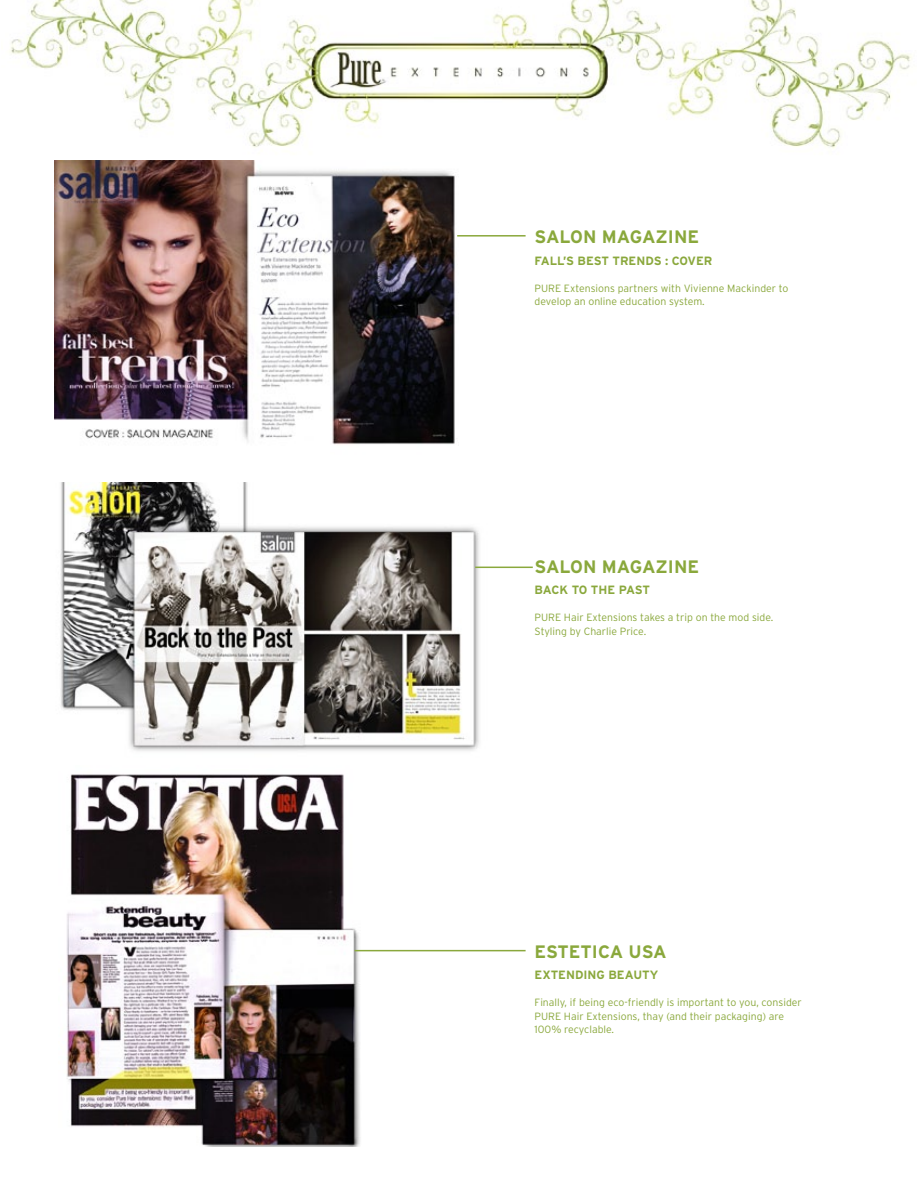
<style>
.page{position:relative;width:918px;height:1188px;background:#fff}
.page>*{position:absolute;margin:0;border:0;box-sizing:border-box;transform-origin:0 0}
.t1{font:700 18px "Interstate";color:#8aa83c}
.t2{font:700 12px "Interstate";color:#8aa83c}
.t3{font:700 12px "Interstate";letter-spacing:-.025em;color:#8aa83c}
.t4{font:300 10.5px/13.5px "Interstate";color:#8aa83c}
</style>
<div class="page">
<img style="left:10px;top:0;width:902px;height:149px">
<img style="left:60px;top:483px;width:431px;height:268px">
<img style="left:66px;top:774px;width:297px;height:373px">
<img style="left:55px;top:161px;width:400px;height:284px">
<hr style="left:457px;top:235px;width:69px;height:2px;background:#8aa83c">
<hr style="left:475px;top:567px;width:58px;height:1px;background:#8aa83c">
<hr style="left:355px;top:950px;width:171px;height:1px;background:#8aa83c">
<h1 class="t1" style="left:535px;top:227px;width:166px">SALON MAGAZINE</h1>
<p class="t2" style="left:535px;top:254px;width:179px">FALL’S BEST TRENDS : COVER</p>
<p class="t4" style="left:535px;top:281px;width:255px">PURE Extensions partners with Vivienne Mackinder to develop an online education system.</p>
<h1 class="t1" style="left:535px;top:556px;width:166px">SALON MAGAZINE</h1>
<p class="t3" style="left:535px;top:583px;width:117px">BACK TO THE PAST</p>
<p class="t4" style="left:535px;top:611px;width:240px">PURE Hair Extensions takes a trip on the mod side.<br>Styling by Charlie Price.</p>
<h1 class="t1" style="left:535px;top:941px;width:134px">ESTETICA USA</h1>
<p class="t2" style="left:535px;top:968px;width:125px">EXTENDING BEAUTY</p>
<p class="t4" style="left:535px;top:996px;width:269px">Finally, if being eco-friendly is important to you, consider<br>PURE Hair Extensions, thay (and their packaging) are<br>100% recyclable.</p>
</div>
